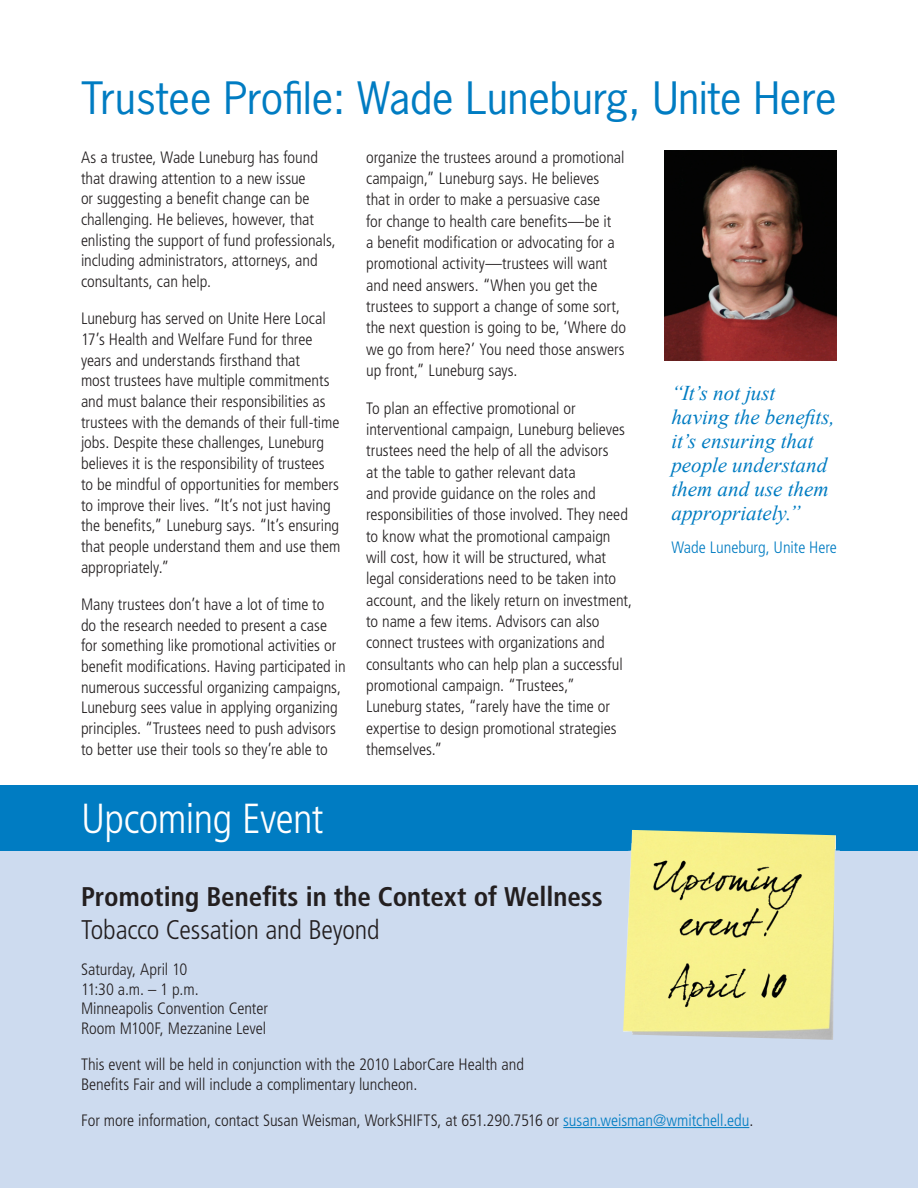
<style>
.page{position:relative;width:918px;height:1188px;background:#fff}
.page>*{position:absolute;margin:0;border:0;box-sizing:border-box;transform-origin:0 0}
.Headline{font:42px "News Gothic Std";color:#007cc2}
.Paragraph_Style_3{font:300 condensed 42px "Frutiger";letter-spacing:-.015em;color:#fff}
.List_Paragraph{font:700 condensed 27px "Frutiger";color:#231f20}
.List_Paragraph-2{font:300 condensed 27px "Frutiger";letter-spacing:-.01em;color:#231f20}
.Paragraph_Style_3-2{font:italic 21px/24px "Times New Roman";color:#007cc2}
.List_Paragraph-3{font:300 condensed 16.5px/21.3px "Frutiger";letter-spacing:-.005em;color:#231f20}
.t1{font:300 condensed 16.5px "Frutiger";letter-spacing:-.005em;color:#007cc2}
.s1{color:#007cc2}
</style>
<div class="page">
<div style="left:0;top:804px;width:918px;height:384px;background:#cddbef"></div>
<hr style="left:563px;top:1127px;width:186px;height:1px;background:#007cc2">
<div style="left:1px;top:785px;width:917px;height:65px;background:#007cc2"></div>
<img style="left:664px;top:150px;width:173px;height:211px">
<svg style="left:620px;top:829px;width:222px;height:211px;background:#dfde8f"></svg>
<p class="Headline" style="left:81px;top:71px;width:757px">Trustee Profile: Wade Luneburg, Unite Here</p>
<p class="List_Paragraph-3" style="left:81px;top:147px;width:256px;line-height:20.7px">As a trustee, Wade Luneburg has found that drawing attention to a new issue<br>or suggesting a benefit change can be challenging. He believes, however, that enlisting the support of fund professionals, including administrators, attorneys, and consultants, can help.</p>
<p class="List_Paragraph-3" style="left:81px;top:308px;width:261px;line-height:20.7px">Luneburg has served on Unite Here Local 17’s Health and Welfare Fund for three years and understands firsthand that<br>most trustees have multiple commitments and must balance their responsibilities as trustees with the demands of their full-time jobs. Despite these challenges, Luneburg believes it is the responsibility of trustees to be mindful of opportunities for members to improve their lives. “It’s not just having the benefits,” Luneburg says. “It’s ensuring that people understand them and use them appropriately.”</p>
<p class="List_Paragraph-3" style="left:81px;top:594px;width:266px;line-height:20.7px">Many trustees don’t have a lot of time to<br>do the research needed to present a case for something like promotional activities or benefit modifications. Having participated in numerous successful organizing campaigns, Luneburg sees value in applying organizing principles. “Trustees need to push advisors to better use their tools so they’re able to</p>
<p class="Paragraph_Style_3" style="left:81px;top:794px;width:244px">Upcoming Event</p>
<p class="List_Paragraph-3" style="left:366px;top:147px;width:262px">organize the trustees around a promotional campaign,” Luneburg says. He believes that in order to make a persuasive case<br>for change to health care benefits—be it<br>a benefit modification or advocating for a promotional activity—trustees will want and need answers. “When you get the trustees to support a change of some sort, the next question is going to be, ‘Where do we go from here?’ You need those answers up front,” Luneburg says.</p>
<p class="List_Paragraph-3" style="left:366px;top:397px;width:268px">To plan an effective promotional or interventional campaign, Luneburg believes trustees need the help of all the advisors<br>at the table to gather relevant data<br>and provide guidance on the roles and responsibilities of those involved. They need to know what the promotional campaign will cost, how it will be structured, what legal considerations need to be taken into account, and the likely return on investment, to name a few items. Advisors can also connect trustees with organizations and consultants who can help plan a successful promotional campaign. “Trustees,” Luneburg states, “rarely have the time or expertise to design promotional strategies themselves.”</p>
<p class="Paragraph_Style_3-2" style="left:671px;top:381px;width:165px">“It’s not just having the benefits, it’s ensuring that people understand them and use them appropriately.”</p>
<p class="t1" style="left:671px;top:538px;width:167px">Wade Luneburg, Unite Here</p>
<p class="List_Paragraph" style="left:81px;top:881px;width:523px">Promoting Benefits in the Context of Wellness</p>
<p class="List_Paragraph-2" style="left:81px;top:914px;width:300px">Tobacco Cessation and Beyond</p>
<p class="List_Paragraph-3" style="left:81px;top:959px;width:188px;line-height:19.8px">Saturday, April 10<br>11:30 a.m. – 1 p.m.<br>Minneapolis Convention Center<br>Room M100F, Mezzanine Level</p>
<p class="List_Paragraph-3" style="left:81px;top:1055px;width:445px;line-height:19.8px">This event will be held in conjunction with the 2010 LaborCare Health and<br>Benefits Fair and will include a complimentary luncheon.</p>
<p class="List_Paragraph-3" style="left:81px;top:1110px;width:674px">For more information, contact Susan Weisman, WorkSHIFTS, at 651.290.7516 or <span class="s1">susan.weisman@wmitchell.edu</span>.</p>
</div>
